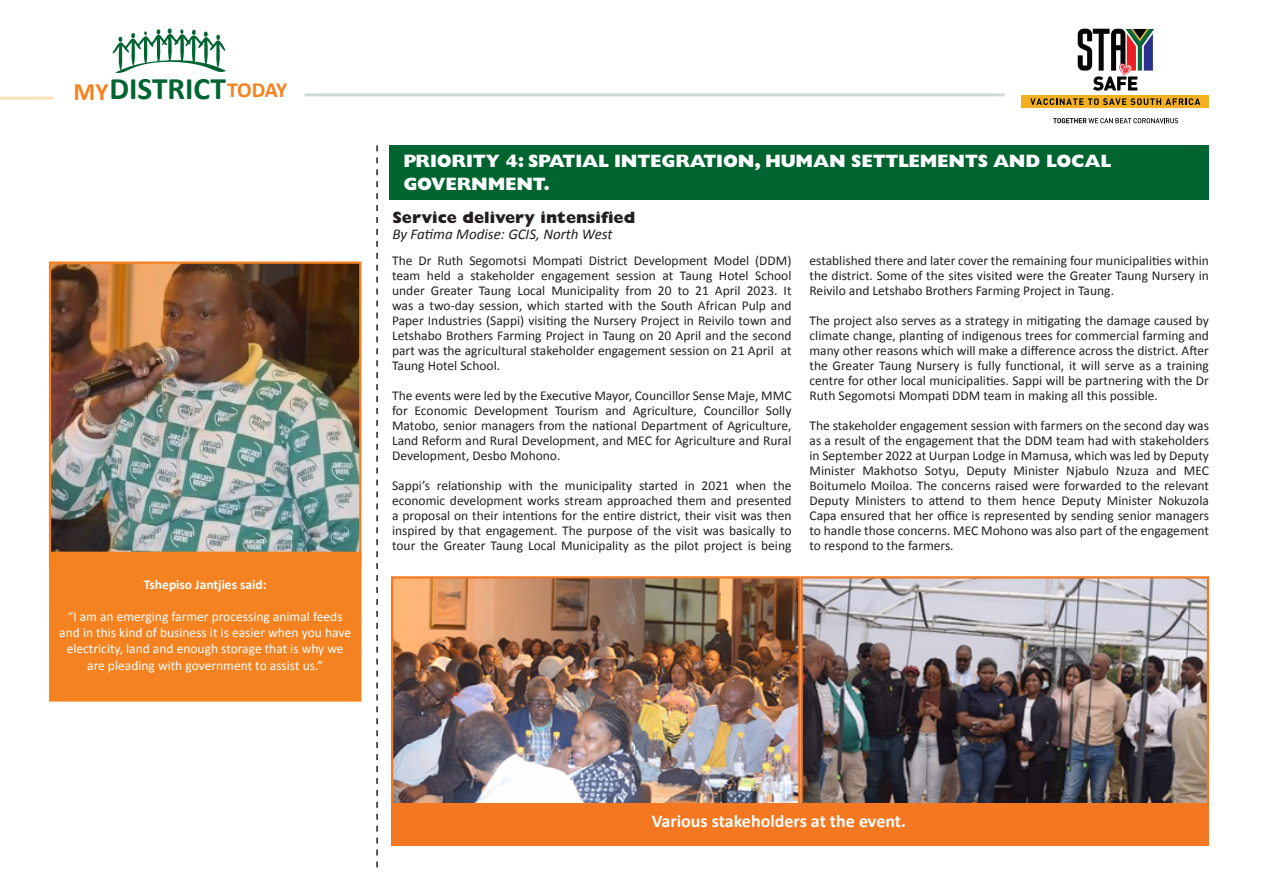
<style>
.page{position:relative;width:1263px;height:893px;background:#fff}
.page>*{position:absolute;margin:0;border:0;box-sizing:border-box;transform-origin:0 0}
.t1{font:700 31.35px "Calibri";color:#006431}
.t2{font:700 25.05px "Calibri";color:#f58220}
.t3{font:700 21.6px "Calibri";letter-spacing:-.025em;color:#f58220}
.t4{font:800 18px/22.5px "Gill Sans MT Pro";letter-spacing:-.01em;color:#fff}
.t5{font:700 18px "Calibri";color:#fff}
.t6{font:800 16.5px "Gill Sans MT Pro";color:#231f20}
.t7{font:italic 15px "Calibri";color:#231f20}
.t8{font:13.5px/15px "Calibri";color:#231f20;text-align:justify}
.t9{font:13.5px/16.2px "Calibri";color:#fff;text-align:center}
.t10{font:700 13.5px "Calibri";color:#fff}
</style>
<div class="page">
<div style="left:390px;top:145px;width:819px;height:55px;background:#006431"></div>
<svg style="left:376px;top:145px;width:2px;height:722px"></svg>
<hr style="left:0;top:97px;width:54px;height:3px;background:#fee2b7">
<hr style="left:304px;top:93px;width:701px;height:3px;background:#ccdcd0">
<svg style="left:113px;top:28px;width:113px;height:45px"></svg>
<svg style="left:1078px;top:29px;width:76px;height:62px"></svg>
<div style="left:1022px;top:95px;width:187px;height:12px;background:#f3b121"></div>
<svg style="left:1030px;top:98px;width:170px;height:7px"></svg>
<svg style="left:1053px;top:118px;width:125px;height:5px"></svg>
<img style="left:394px;top:579px;width:403px;height:223px">
<div style="left:391px;top:576px;width:409px;height:259px;border:2px solid #f47721"></div>
<div style="left:391px;top:802px;width:449px;height:43px;background:#f47721"></div>
<img style="left:803px;top:579px;width:403px;height:223px">
<div style="left:800px;top:576px;width:409px;height:259px;border:2px solid #f47721"></div>
<div style="left:799px;top:802px;width:410px;height:43px;background:#f47721"></div>
<img style="left:52px;top:264px;width:306px;height:288px">
<div style="left:49px;top:261px;width:312px;height:306px;border:2px solid #f58220"></div>
<div style="left:49px;top:552px;width:312px;height:150px;background:#f58220;border:2px solid #f58220"></div>
<p class="t2" style="left:73px;top:75px;width:36px">MY</p>
<p class="t1" style="left:109px;top:69px;width:118px">DISTRICT</p>
<p class="t3" style="left:227px;top:76px;width:62px">TODAY</p>
<p class="t10" style="left:144px;top:575px;width:124px">Tshepiso Jantjies said:</p>
<p class="t9" style="left:59px;top:608px;width:293px">“I am an emerging farmer processing animal feeds and in this kind of business it is easier when you have electricity, land and enough storage that is why we are pleading with government to assist us.”</p>
<p class="t4" style="left:403px;top:150px;width:709px">PRIORITY 4: SPATIAL INTEGRATION, HUMAN SETTLEMENTS AND LOCAL<br>GOVERNMENT.</p>
<p class="t6" style="left:392px;top:207px;width:244px">Service delivery intensified</p>
<p class="t7" style="left:392px;top:224px;width:222px">By Fatima Modise: GCIS, North West</p>
<p class="t8" style="left:392px;top:253px;width:401px">The Dr Ruth Segomotsi Mompati District Development Model (DDM) team held a stakeholder engagement session at Taung Hotel School under Greater Taung Local Municipality from 20 to 21 April 2023. It was a two-day session, which started with the South African Pulp and Paper Industries (Sappi) visiting the Nursery Project in Reivilo town and Letshabo Brothers Farming Project in Taung on 20 April and the second part was the agricultural stakeholder engagement session on 21 April at Taung Hotel School.</p>
<p class="t8" style="left:392px;top:388px;width:401px">The events were led by the Executive Mayor, Councillor Sense Maje, MMC for Economic Development Tourism and Agriculture, Councillor Solly Matobo, senior managers from the national Department of Agriculture, Land Reform and Rural Development, and MEC for Agriculture and Rural Development, Desbo Mohono.</p>
<p class="t8" style="left:392px;top:478px;width:401px">Sappi’s relationship with the municipality started in 2021 when the economic development works stream approached them and presented a proposal on their intentions for the entire district, their visit was then inspired by that engagement. The purpose of the visit was basically to tour the Greater Taung Local Municipality as the pilot project is being</p>
<p class="t8" style="left:809px;top:253px;width:401px">established there and later cover the remaining four municipalities within the district. Some of the sites visited were the Greater Taung Nursery in Reivilo and Letshabo Brothers Farming Project in Taung.</p>
<p class="t8" style="left:809px;top:313px;width:401px">The project also serves as a strategy in mitigating the damage caused by climate change, planting of indigenous trees for commercial farming and many other reasons which will make a difference across the district. After the Greater Taung Nursery is fully functional, it will serve as a training centre for other local municipalities. Sappi will be partnering with the Dr Ruth Segomotsi Mompati DDM team in making all this possible.</p>
<p class="t8" style="left:809px;top:418px;width:401px">The stakeholder engagement session with farmers on the second day was as a result of the engagement that the DDM team had with stakeholders in September 2022 at Uurpan Lodge in Mamusa, which was led by Deputy Minister Makhotso Sotyu, Deputy Minister Njabulo Nzuza and MEC Boitumelo Moiloa. The concerns raised were forwarded to the relevant Deputy Ministers to attend to them hence Deputy Minister Nokuzola Capa ensured that her office is represented by sending senior managers to handle those concerns. MEC Mohono was also part of the engagement to respond to the farmers.</p>
<p class="t5" style="left:652px;top:809px;width:255px">Various stakeholders at the event.</p>
</div>
